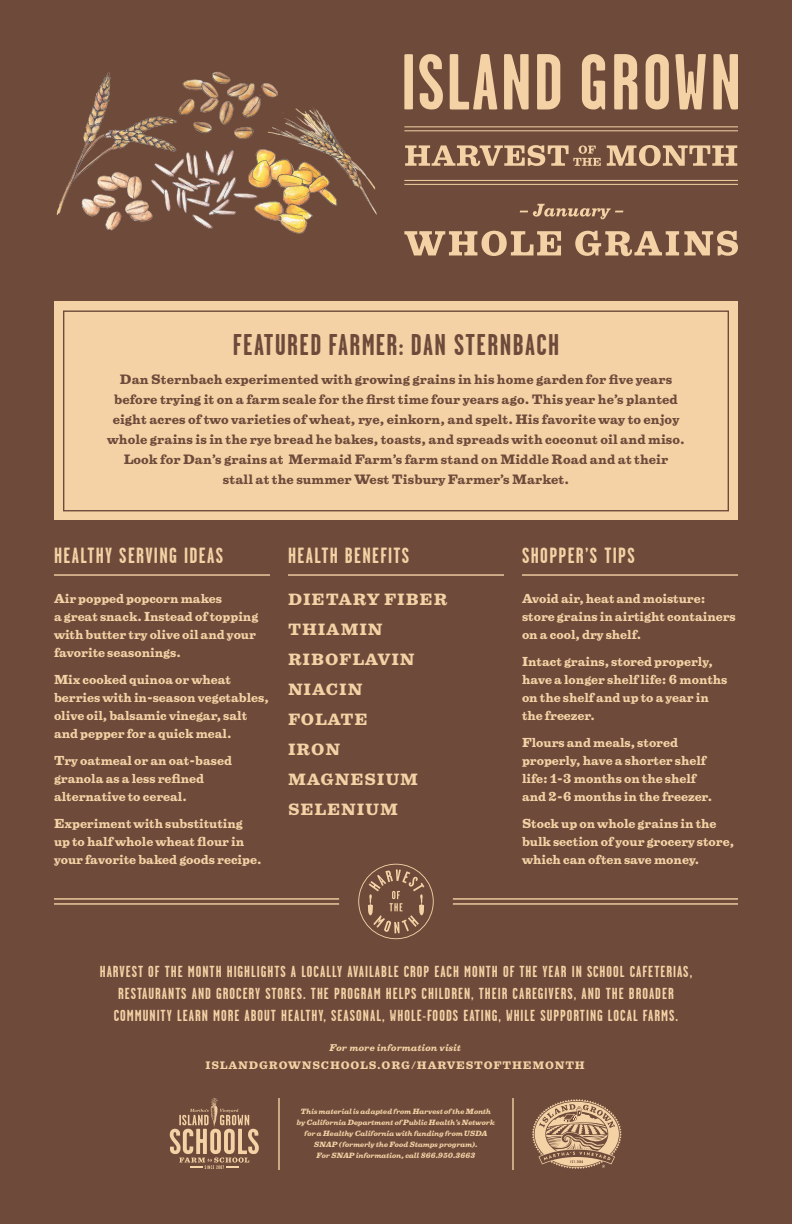
<style>
.page{position:relative;width:792px;height:1224px;background:#6d4a3a}
.page>*{position:absolute;margin:0;border:0;box-sizing:border-box;transform-origin:0 0}
.t1{font:700 30px "Garage Gothic";letter-spacing:.05em;color:#6d4a3a}
.t2{font:700 22px "Garage Gothic";letter-spacing:.06em;color:#f4d2a5}
.t3{font:700 16px/22px "Garage Gothic";letter-spacing:.06em;color:#f4d2a5;text-align:center}
.t4{font:700 15px "Belizio";letter-spacing:.06em;color:#f4d2a5}
.t5{font:700 12.5px/20px "Belizio";letter-spacing:.01em;color:#6d4a3a;text-align:center}
.t6{font:700 12px/18px "Belizio";color:#f4d2a5}
.t7{font:700 10px "Belizio";letter-spacing:.08em;color:#f4d2a5}
.t8{font:italic 700 9px "Belizio";letter-spacing:.02em;color:#f4d2a5}
.t9{font:italic 700 7px/11px "Belizio";color:#f4d2a5;text-align:center}
</style>
<div class="page">
<div style="left:54px;top:302px;width:684px;height:218px;background:#f4d2a5"></div>
<svg style="left:170px;top:1098px;width:89px;height:71px"></svg>
<svg style="left:532px;top:1099px;width:90px;height:70px"></svg>
<hr style="left:512px;top:1098px;width:2px;height:72px;background:#f4d2a5">
<hr style="left:278px;top:1098px;width:2px;height:72px;background:#f4d2a5">
<div style="left:63px;top:311px;width:666px;height:200px;border:1px solid #6d4a3a"></div>
<hr style="left:54px;top:898px;width:285px;height:2px;background:#f4d2a5">
<hr style="left:54px;top:903px;width:285px;height:2px;background:#f4d2a5">
<hr style="left:453px;top:898px;width:285px;height:2px;background:#f4d2a5">
<hr style="left:453px;top:903px;width:285px;height:2px;background:#f4d2a5">
<svg style="left:358px;top:864px;width:76px;height:75px"></svg>
<svg style="left:404px;top:54px;width:9px;height:55px"></svg>
<svg style="left:419px;top:54px;width:24px;height:56px"></svg>
<svg style="left:450px;top:54px;width:47px;height:56px"></svg>
<svg style="left:504px;top:54px;width:25px;height:56px"></svg>
<svg style="left:537px;top:54px;width:23px;height:56px"></svg>
<svg style="left:582px;top:54px;width:23px;height:56px"></svg>
<svg style="left:614px;top:54px;width:23px;height:56px"></svg>
<svg style="left:646px;top:54px;width:23px;height:56px"></svg>
<svg style="left:675px;top:54px;width:31px;height:56px"></svg>
<svg style="left:713px;top:54px;width:25px;height:56px"></svg>
<svg style="left:405px;top:145px;width:332px;height:21px"></svg>
<hr style="left:404px;top:126px;width:334px;height:1px;background:#f4d2a5">
<hr style="left:404px;top:130px;width:334px;height:1px;background:#f4d2a5">
<hr style="left:404px;top:180px;width:334px;height:1px;background:#f4d2a5">
<hr style="left:404px;top:184px;width:334px;height:1px;background:#f4d2a5">
<hr style="left:54px;top:574px;width:216px;height:2px;background:#f4d2a5">
<hr style="left:288px;top:574px;width:216px;height:2px;background:#f4d2a5">
<hr style="left:522px;top:574px;width:216px;height:2px;background:#f4d2a5">
<img style="left:56px;top:71px;width:321px;height:163px">
<svg style="left:520px;top:204px;width:103px;height:15px"></svg>
<svg style="left:404px;top:231px;width:334px;height:25px"></svg>
<p class="t1" style="left:233px;top:329px;width:328px">FEATURED FARMER: DAN STERNBACH</p>
<p class="t5" style="left:107px;top:369px;width:579px">Dan Sternbach experimented with growing grains in his home garden for five years before trying it on a farm scale for the first time four years ago. This year he’s planted eight acres of two varieties of wheat, rye, einkorn, and spelt. His favorite way to enjoy whole grains is in the rye bread he bakes, toasts, and spreads with coconut oil and miso.<br>Look for Dan’s grains at Mermaid Farm’s farm stand on Middle Road and at their stall at the summer West Tisbury Farmer’s Market.</p>
<p class="t2" style="left:54px;top:544px;width:171px">HEALTHY SERVING IDEAS</p>
<p class="t6" style="left:54px;top:589px;width:206px">Air popped popcorn makes<br>a great snack. Instead of topping with butter try olive oil and your favorite seasonings.</p>
<p class="t6" style="left:54px;top:670px;width:216px">Mix cooked quinoa or wheat berries with in-season vegetables, olive oil, balsamic vinegar, salt and pepper for a quick meal.</p>
<p class="t6" style="left:54px;top:751px;width:179px">Try oatmeal or an oat-based granola as a less refined alternative to cereal.</p>
<p class="t6" style="left:54px;top:814px;width:209px">Experiment with substituting up to half whole wheat flour in your favorite baked goods recipe.</p>
<p class="t2" style="left:288px;top:544px;width:123px">HEALTH BENEFITS</p>
<p class="t4" style="left:288px;top:590px;width:161px">DIETARY FIBER</p>
<p class="t4" style="left:288px;top:620px;width:96px">THIAMIN</p>
<p class="t4" style="left:288px;top:650px;width:128px">RIBOFLAVIN</p>
<p class="t4" style="left:288px;top:680px;width:76px">NIACIN</p>
<p class="t4" style="left:288px;top:710px;width:81px">FOLATE</p>
<p class="t4" style="left:288px;top:740px;width:54px">IRON</p>
<p class="t4" style="left:288px;top:770px;width:132px">MAGNESIUM</p>
<p class="t4" style="left:288px;top:800px;width:111px">SELENIUM</p>
<p class="t2" style="left:522px;top:544px;width:114px">SHOPPER’S TIPS</p>
<p class="t6" style="left:522px;top:589px;width:215px">Avoid air, heat and moisture: store grains in airtight containers on a cool, dry shelf.</p>
<p class="t6" style="left:522px;top:652px;width:207px">Intact grains, stored properly, have a longer shelf life: 6 months on the shelf and up to a year in the freezer.</p>
<p class="t6" style="left:522px;top:733px;width:192px">Flours and meals, stored properly, have a shorter shelf life: 1-3 months on the shelf and 2-6 months in the freezer.</p>
<p class="t6" style="left:522px;top:814px;width:214px">Stock up on whole grains in the bulk section of your grocery store, which can often save money.</p>
<p class="t3" style="left:100px;top:961px;width:594px">HARVEST OF THE MONTH HIGHLIGHTS A LOCALLY AVAILABLE CROP EACH MONTH OF THE YEAR IN SCHOOL CAFETERIAS,<br>RESTAURANTS AND GROCERY STORES. THE PROGRAM HELPS CHILDREN, THEIR CAREGIVERS, AND THE BROADER<br>COMMUNITY LEARN MORE ABOUT HEALTHY, SEASONAL, WHOLE-FOODS EATING, WHILE SUPPORTING LOCAL FARMS.</p>
<p class="t8" style="left:329px;top:1043px;width:133px">For more information visit</p>
<p class="t7" style="left:206px;top:1059px;width:381px">ISLANDGROWNSCHOOLS.ORG/HARVESTOFTHEMONTH</p>
<p class="t9" style="left:297px;top:1106px;width:200px">This material is adapted from Harvest of the Month by California Department of Public Health’s Network for a Healthy California with funding from USDA SNAP (formerly the Food Stamps program).<br>For SNAP information, call 866.950.3663</p>
</div>
